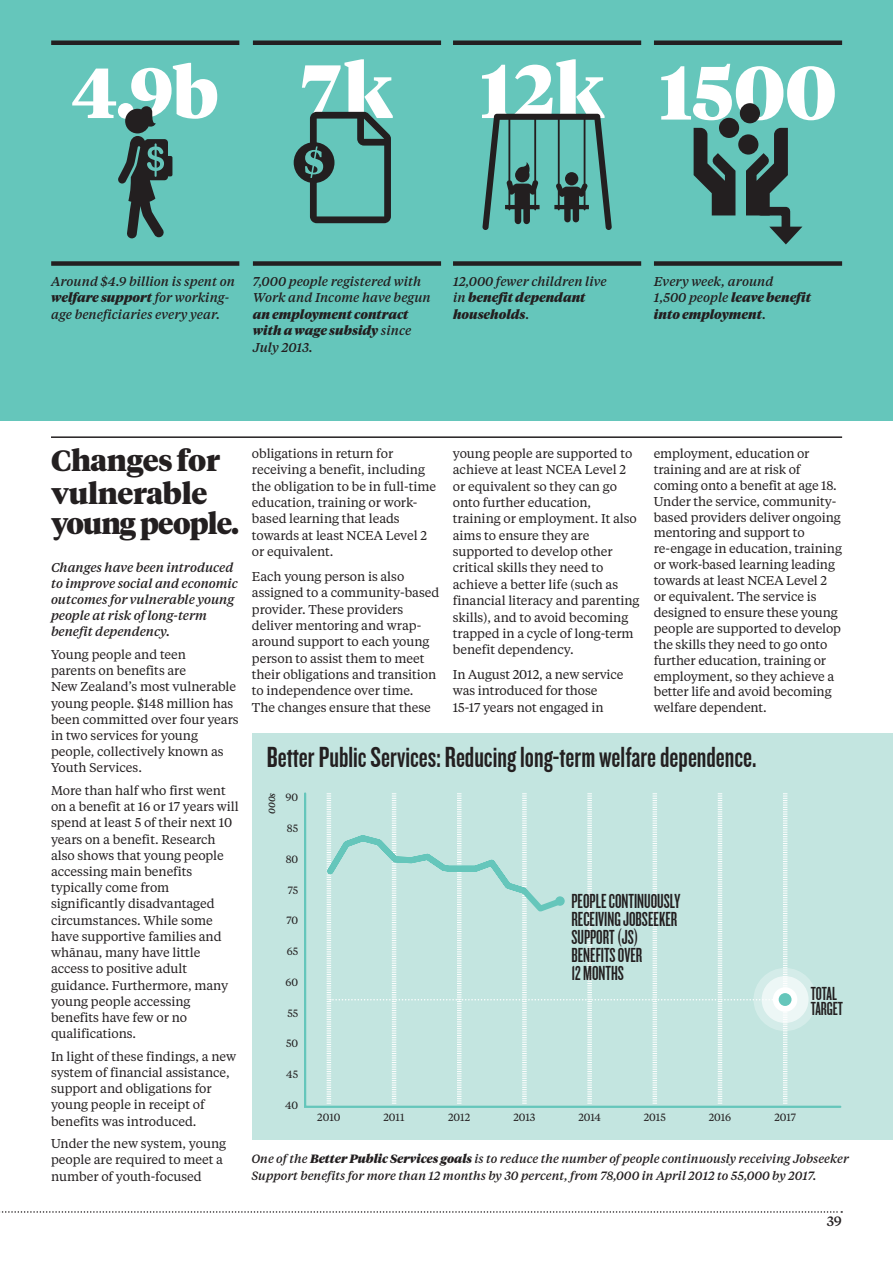
<style>
.page{position:relative;width:893px;height:1263px;background:#fff}
.page>*{position:absolute;margin:0;border:0;box-sizing:border-box;transform-origin:0 0}
.t1{font:900 75px "Tiempos Headline";color:#fff}
.t2{font:900 70.5px "Tiempos Headline";color:#fff}
.t3{font:30px "Knockout HTF48 Featherweight";color:#231f20}
.t4{font:900 29.25px/31.5px "Tiempos Headline";letter-spacing:-.01em;color:#231f20}
.t5{font:21px/18px "Knockout HTF47 Bantamweight";color:#231f20}
.t6{font:19.5px/15px "Knockout HTF47 Bantamweight";color:#231f20}
.t7{font:500 13.5px "Tiempos Text";color:#231f20}
.t8{font:12.75px/16.2px "Tiempos Text";letter-spacing:-.005em;color:#231f20}
.t9{font:italic 500 12.75px/16.2px "Tiempos Text";letter-spacing:-.005em;color:#231f20}
.t10{font:italic 900 12.75px/16.5px "Tiempos Headline";color:#231f20}
.t11{font:italic 500 12px/16.5px "Tiempos Text";color:#231f20}
.t12{font:10.5px "Tiempos Text";color:#231f20}
.t13{font:italic 500 9px "Tiempos Text";color:#231f20}
.s1{font-family:"Tiempos Text";font-weight:500}
.s2{font-family:"Tiempos Headline";font-weight:900}
</style>
<div class="page">
<div style="left:0;top:0;width:893px;height:420px;background:#65c6bb"></div>
<hr style="left:453px;top:41px;width:188px;height:4px;background:#231f20">
<div style="left:453px;top:261px;width:188px;height:5px;background:#231f20"></div>
<hr style="left:654px;top:41px;width:188px;height:4px;background:#231f20">
<div style="left:654px;top:261px;width:188px;height:5px;background:#231f20"></div>
<svg style="left:694px;top:103px;width:108px;height:141px"></svg>
<hr style="left:253px;top:41px;width:188px;height:4px;background:#231f20">
<div style="left:253px;top:261px;width:188px;height:5px;background:#231f20"></div>
<div style="left:294px;top:142px;width:40px;height:41px;background:#231f20;border-radius:50%"></div>
<svg style="left:305px;top:112px;width:86px;height:111px"></svg>
<hr style="left:51px;top:41px;width:188px;height:4px;background:#231f20">
<div style="left:51px;top:261px;width:188px;height:5px;background:#231f20"></div>
<svg style="left:118px;top:106px;width:54px;height:132px"></svg>
<svg style="left:482px;top:114px;width:130px;height:116px"></svg>
<hr style="left:51px;top:436px;width:791px;height:2px;background:#231f20">
<div style="left:253px;top:734px;width:640px;height:406px;background:#c3e5e0"></div>
<svg style="left:304px;top:792px;width:538px;height:316px"></svg>
<svg style="left:783px;top:793px;width:4px;height:311px"></svg>
<svg style="left:753px;top:968px;width:64px;height:63px"></svg>
<div style="left:762px;top:976px;width:46px;height:47px;background:#edf7f6;border-radius:50%"></div>
<div style="left:773px;top:987px;width:24px;height:25px;background:#fff;border-radius:50%"></div>
<div style="left:779px;top:993px;width:12px;height:13px;background:#65c6bb;border-radius:50%"></div>
<svg style="left:322px;top:793px;width:454px;height:311px"></svg>
<div style="left:555px;top:896px;width:10px;height:10px;background:#65c6bb;border-radius:50%"></div>
<svg style="left:0;top:1211px;width:842px;height:2px"></svg>
<h2 class="t2" style="left:72px;top:44px;width:148px">4.9b</h2>
<h1 class="t1" style="left:301px;top:39px;width:93px">7k</h1>
<h1 class="t1" style="left:480px;top:39px;width:126px">12k</h1>
<h1 class="t1" style="left:659px;top:41px;width:179px">1500</h1>
<p class="t9" style="left:51px;top:273px;width:185px">Around $4.9 billion is spent on</p>
<p class="t10" style="left:51px;top:289px;width:180px">welfare support <span class="s1">for working-</span></p>
<p class="t9" style="left:51px;top:306px;width:171px">age beneficiaries every year.</p>
<p class="t9" style="left:253px;top:272px;width:179px">7,000 people registered with<br>Work and Income have begun</p>
<p class="t10" style="left:253px;top:305px;width:160px">an employment contract with a wage subsidy <span class="s1">since</span></p>
<p class="t9" style="left:253px;top:339px;width:61px">July 2013.</p>
<p class="t9" style="left:453px;top:273px;width:155px">12,000 fewer children live</p>
<p class="t10" style="left:453px;top:289px;width:134px"><span class="s1">in</span> benefit dependant households<span class="s1">.</span></p>
<p class="t9" style="left:654px;top:273px;width:121px">Every week, around</p>
<p class="t10" style="left:654px;top:289px;width:159px"><span class="s1">1,500 people</span> leave benefit into employment<span class="s1">.</span></p>
<h3 class="t4" style="left:51px;top:444px;width:190px">Changes for vulnerable young people.</h3>
<p class="t9" style="left:51px;top:558px;width:189px">Changes have been introduced to improve social and economic outcomes for vulnerable young people at risk of long-term benefit dependency.</p>
<p class="t8" style="left:51px;top:646px;width:189px">Young people and teen<br>parents on benefits are<br>New Zealand’s most vulnerable young people. $148 million has been committed over four years in two services for young people, collectively known as<br>Youth Services.</p>
<p class="t8" style="left:51px;top:782px;width:189px">More than half who first went on a benefit at 16 or 17 years will spend at least 5 of their next 10 years on a benefit. Research also shows that young people accessing main benefits typically come from significantly disadvantaged circumstances. While some have supportive families and whānau, many have little access to positive adult guidance. Furthermore, many young people accessing benefits have few or no qualifications.</p>
<p class="t8" style="left:51px;top:1047px;width:187px">In light of these findings, a new system of financial assistance, support and obligations for young people in receipt of benefits was introduced.</p>
<p class="t8" style="left:51px;top:1135px;width:177px">Under the new system, young people are required to meet a number of youth-focused</p>
<p class="t8" style="left:252px;top:445px;width:186px">obligations in return for receiving a benefit, including the obligation to be in full-time education, training or work&shy;based learning that leads towards at least NCEA Level 2 or equivalent.</p>
<p class="t8" style="left:252px;top:568px;width:189px">Each young person is also assigned to a community-based provider. These providers deliver mentoring and wrap&shy;around support to each young person to assist them to meet their obligations and transition to independence over time.<br>The changes ensure that these</p>
<p class="t8" style="left:453px;top:445px;width:188px">young people are supported to achieve at least NCEA Level 2 or equivalent so they can go onto further education, training or employment. It also aims to ensure they are supported to develop other critical skills they need to achieve a better life (such as financial literacy and parenting skills), and to avoid becoming trapped in a cycle of long-term benefit dependency.</p>
<p class="t8" style="left:453px;top:666px;width:172px">In August 2012, a new service was introduced for those<br>15-17 years not engaged in</p>
<p class="t8" style="left:654px;top:445px;width:190px">employment, education or training and are at risk of coming onto a benefit at age 18.<br>Under the service, community&shy;based providers deliver ongoing mentoring and support to re-engage in education, training or work-based learning leading towards at least NCEA Level 2 or equivalent. The service is designed to ensure these young people are supported to develop the skills they need to go onto further education, training or employment, so they achieve a better life and avoid becoming welfare dependent.</p>
<h3 class="t3" style="left:267px;top:742px;width:491px">Better Public Services: Reducing long-term welfare dependence.</h3>
<p class="t13" style="left:266px;top:814px;width:23px;rotate:-90deg">000s</p>
<p class="t12" style="left:285px;top:790px;width:14px">90</p>
<p class="t12" style="left:287px;top:821px;width:13px">85</p>
<p class="t12" style="left:286px;top:852px;width:14px">80</p>
<p class="t12" style="left:288px;top:883px;width:12px">75</p>
<p class="t12" style="left:286px;top:914px;width:13px">70</p>
<p class="t12" style="left:287px;top:944px;width:13px">65</p>
<p class="t12" style="left:285px;top:975px;width:14px">60</p>
<p class="t12" style="left:287px;top:1006px;width:12px">55</p>
<p class="t12" style="left:286px;top:1037px;width:14px">50</p>
<p class="t12" style="left:286px;top:1067px;width:13px">45</p>
<p class="t12" style="left:285px;top:1098px;width:15px">40</p>
<h3 class="t5" style="left:571px;top:893px;width:110px">PEOPLE CONTINUOUSLY<br>RECEIVING JOBSEEKER<br>SUPPORT (JS)<br>BENEFITS OVER<br>12 MONTHS</h3>
<p class="t12" style="left:317px;top:1110px;width:25px">2010</p>
<p class="t12" style="left:384px;top:1110px;width:23px">2011</p>
<p class="t12" style="left:448px;top:1110px;width:24px">2012</p>
<p class="t12" style="left:513px;top:1110px;width:24px">2013</p>
<p class="t12" style="left:578px;top:1110px;width:24px">2014</p>
<p class="t12" style="left:644px;top:1110px;width:23px">2015</p>
<p class="t12" style="left:709px;top:1110px;width:24px">2016</p>
<p class="t12" style="left:774px;top:1110px;width:23px">2017</p>
<h3 class="t6" style="left:811px;top:986px;width:34px">TOTAL<br>TARGET</h3>
<p class="t11" style="left:251px;top:1150px;width:599px">One of the <span class="s2">Better Public Services goals</span> is to reduce the number of people continuously receiving Jobseeker<br>Support benefits for more than 12 months by 30 percent, from 78,000 in April 2012 to 55,000 by 2017.</p>
<p class="t7" style="left:827px;top:1212px;width:17px">39</p>
</div>
